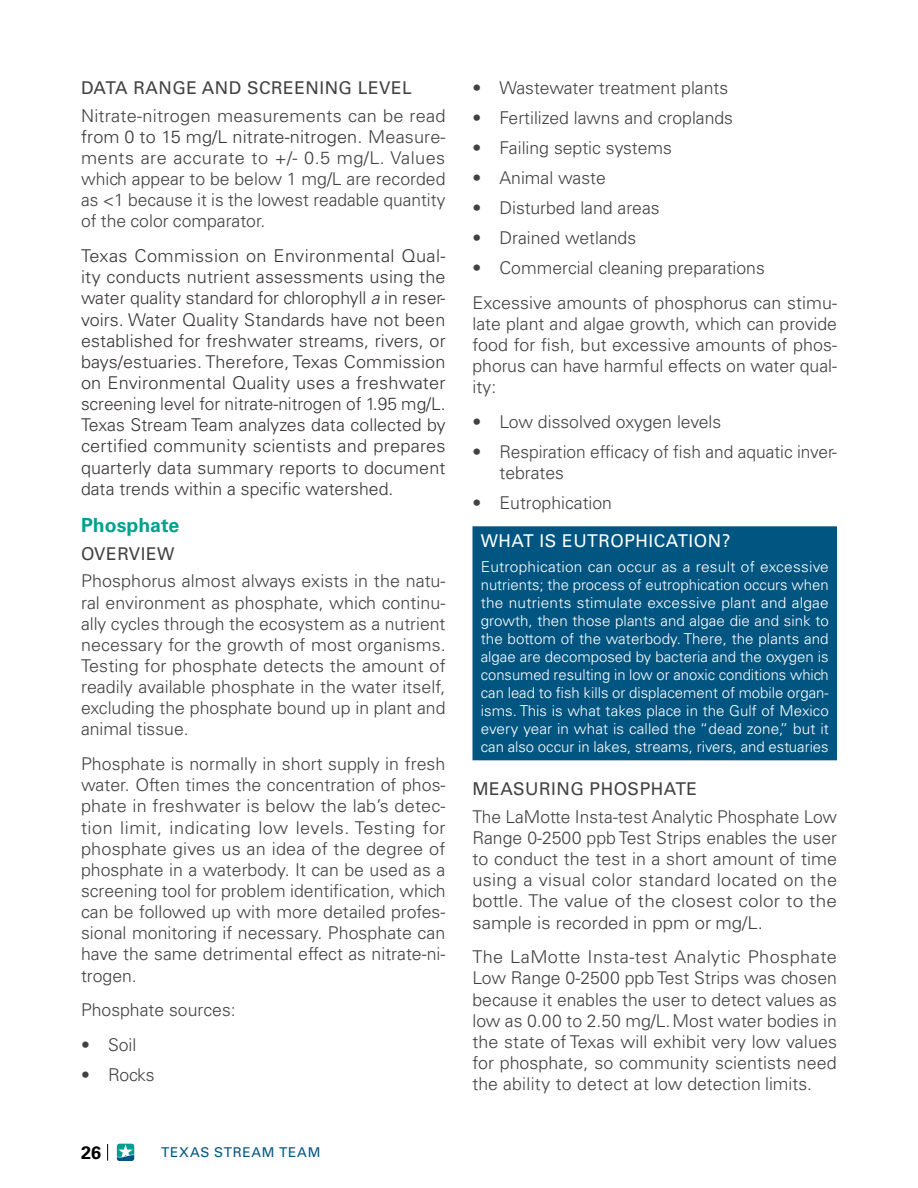
<style>
.page{position:relative;width:918px;height:1188px;background:#fff}
.page>*{position:absolute;margin:0;border:0;box-sizing:border-box;transform-origin:0 0}
.t1{font:700 19.5px "Univers LT Std";color:#00a18e}
.t2{font:700 18px "Univers LT Std";color:#000}
.t3{font:300 17.7px/21.1px "Univers LT Std";color:#414042;text-align:justify}
.t4{font:300 17.7px/21.1px "Univers LT Std";color:#393536;text-align:justify}
.t5{font:17.7px "Univers LT Std";letter-spacing:.03em;color:#414042}
.t6{font:17.7px "Univers LT Std";letter-spacing:.03em;color:#fff}
.t7{font:300 15px/18px "Univers LT Std";color:#fff;text-align:justify}
.t8{font:13.5px "Univers LT Std";letter-spacing:.055em;color:#005581}
.s1{color:#393536}
.s2{font-style:italic}
</style>
<div class="page">
<svg style="left:117px;top:1144px;width:17px;height:17px"></svg>
<svg style="left:107px;top:1144px;width:1px;height:17px"></svg>
<div style="left:473px;top:527px;width:363px;height:233px;background:#005581"></div>
<div style="left:472px;top:526px;width:365px;height:234px;border:2px solid #005581"></div>
<p class="t5" style="left:81px;top:77px;width:332px">DATA RANGE AND SCREENING LEVEL</p>
<p class="t3" style="left:81px;top:105px;width:366px">Nitrate-nitrogen measurements can be read <span class="s1">from 0 to 15 mg/L nitrate-nitrogen.</span> Measure&shy;ments are accurate to +/- 0.5 mg/L. Values which appear to be below 1 mg/L are recorded as &lt;1 because it is the lowest readable quantity of the color comparator.</p>
<p class="t4" style="left:81px;top:245px;width:366px">Texas Commission on Environmental Qual&shy;ity conducts nutrient assessments using the water quality standard for chlorophyll <span class="s2">a</span> in reser&shy;voirs. Water Quality Standards have not been established for freshwater streams, rivers, or bays/estuaries. Therefore, Texas Commission on Environmental Quality uses a freshwater screening level for nitrate-nitrogen of 1.95 mg/L.<br>Texas Stream Team analyzes data collected by certified community scientists and prepares quarterly data summary reports to document data trends within a specific watershed.</p>
<p class="t1" style="left:81px;top:513px;width:100px">Phosphate</p>
<p class="t5" style="left:81px;top:543px;width:95px">OVERVIEW</p>
<p class="t3" style="left:81px;top:571px;width:366px">Phosphorus almost always exists in the natu&shy;ral environment as phosphate, which continu&shy;ally cycles through the ecosystem as a nutrient necessary for the growth of most organisms.<br>Testing for phosphate detects the amount of readily available phosphate in the water itself, excluding the phosphate bound up in plant and animal tissue.</p>
<p class="t3" style="left:81px;top:753px;width:366px">Phosphate is normally in short supply in fresh water. Often times the concentration of phos&shy;phate in freshwater is below the lab’s detec&shy;tion limit, indicating low levels. Testing for phosphate gives us an idea of the degree of phosphate in a waterbody. It can be used as a screening tool for problem identification, which can be followed up with more detailed profes&shy;sional monitoring if necessary. Phosphate can have the same detrimental effect as nitrate-ni&shy;trogen.</p>
<p class="t3" style="left:81px;top:999px;width:156px">Phosphate sources:</p>
<p class="t3" style="left:81px;top:1034px;width:57px">• Soil</p>
<p class="t3" style="left:81px;top:1064px;width:75px">• Rocks</p>
<p class="t2" style="left:81px;top:1142px;width:22px">26</p>
<p class="t8" style="left:161px;top:1144px;width:161px">TEXAS STREAM TEAM</p>
<p class="t3" style="left:473px;top:77px;width:257px">• Wastewater treatment plants</p>
<p class="t3" style="left:473px;top:107px;width:262px">• Fertilized lawns and croplands</p>
<p class="t3" style="left:473px;top:137px;width:201px">• Failing septic systems</p>
<p class="t3" style="left:473px;top:167px;width:135px">• Animal waste</p>
<p class="t3" style="left:473px;top:197px;width:189px">• Disturbed land areas</p>
<p class="t3" style="left:473px;top:227px;width:165px">• Drained wetlands</p>
<p class="t3" style="left:472px;top:251px;width:366px;line-height:34.7px">• Commercial cleaning preparations<br>Excessive amounts of phosphorus can stimu-</p>
<p class="t3" style="left:472px;top:313px;width:366px">late plant and algae growth, which can provide food for fish, but excessive amounts of phos&shy;phorus can have harmful effects on water qual&shy;ity:</p>
<p class="t3" style="left:472px;top:411px;width:250px">• Low dissolved oxygen levels</p>
<p class="t3" style="left:500px;top:441px;width:339px;text-indent:-27px">• Respiration efficacy of fish and aquatic inver&shy;tebrates</p>
<p class="t3" style="left:472px;top:492px;width:141px">• Eutrophication</p>
<p class="t6" style="left:481px;top:531px;width:251px">WHAT IS EUTROPHICATION?</p>
<p class="t7" style="left:481px;top:558px;width:350px">Eutrophication can occur as a result of excessive nutrients; the process of eutrophication occurs when the nutrients stimulate excessive plant and algae growth, then those plants and algae die and sink to the bottom of the waterbody. There, the plants and algae are decomposed by bacteria and the oxygen is consumed resulting in low or anoxic conditions which can lead to fish kills or displacement of mobile organ&shy;isms. This is what takes place in the Gulf of Mexico every year in what is called the “dead zone,” but it can also occur in lakes, streams, rivers, and estuaries</p>
<p class="t5" style="left:472px;top:778px;width:226px">MEASURING PHOSPHATE</p>
<p class="t3" style="left:472px;top:806px;width:366px">The LaMotte Insta-test Analytic Phosphate Low Range 0-2500 ppb Test Strips enables the user to conduct the test in a short amount of time using a visual color standard located on the bottle. The value of the closest color to the sample is recorded in ppm or mg/L.</p>
<p class="t3" style="left:472px;top:946px;width:366px">The LaMotte Insta-test Analytic Phosphate Low Range 0-2500 ppb Test Strips was chosen because it enables the user to detect values as low as 0.00 to 2.50 mg/L. Most water bodies in the state of Texas will exhibit very low values for phosphate, so community scientists need the ability to detect at low detection limits.</p>
</div>
